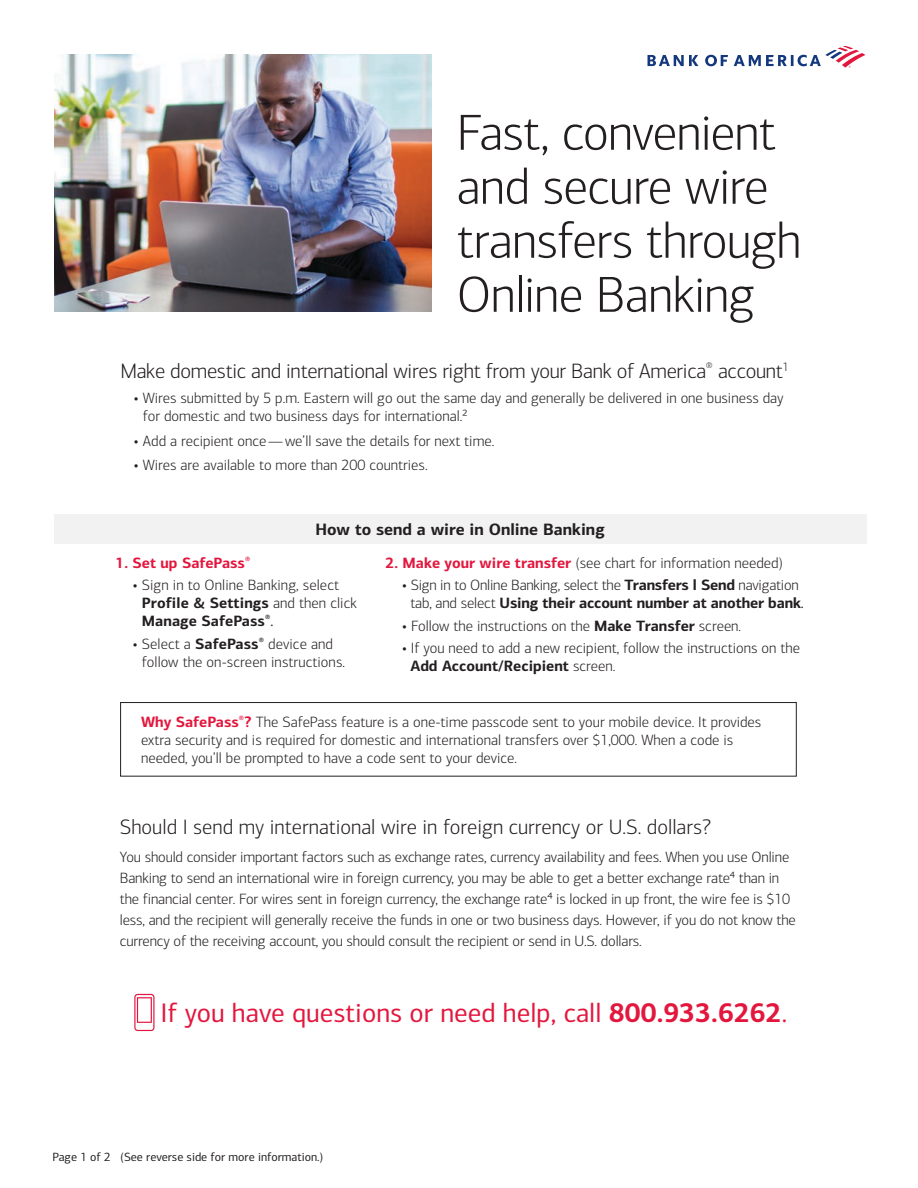
<style>
.page{position:relative;width:918px;height:1188px;background:#fff}
.page>*{position:absolute;margin:0;border:0;box-sizing:border-box;transform-origin:0 0}
.t1{font:300 51px/54px "Connections";letter-spacing:-.015em;color:#231f20}
.t2{font:27px "Connections";color:#e3173e}
.t3{font:300 21px "Connections";letter-spacing:-.015em;color:#231f20}
.t4{font:700 16.5px "Connections";color:#231f20}
.t5{font:300 15px/18px "Connections";color:#231f20}
.t6{font:700 15px "Connections";color:#e3173e}
.t7{font:12px "Connections";color:#231f20}
.s1{font-weight:400}
.s2{font-weight:700}
.s3{font-weight:700;color:#e3173e}
</style>
<div class="page">
<img style="left:54px;top:54px;width:378px;height:258px">
<svg style="left:648px;top:46px;width:218px;height:22px"></svg>
<svg style="left:134px;top:994px;width:21px;height:37px"></svg>
<div style="left:120px;top:702px;width:676px;height:74px;border:1px solid #231f20"></div>
<div style="left:54px;top:514px;width:812px;height:29px;background:#f2f2f3"></div>
<h1 class="t1" style="left:457px;top:106px;width:346px">Fast, convenient and secure wire transfers through<br>Online Banking</h1>
<h3 class="t3" style="left:120px;top:359px;width:670px">Make domestic and international wires right from your Bank of America<sup>®</sup> account<sup>1</sup></h3>
<p class="t5" style="left:143px;top:389px;width:642px;text-indent:-9px"><span class="s1">•</span> Wires submitted by 5 p.m. Eastern will go out the same day and generally be delivered in one business day for domestic and two business days for international.²</p>
<p class="t5" style="left:134px;top:432px;width:362px"><span class="s1">•</span> Add a recipient once—we’ll save the details for next time.</p>
<p class="t5" style="left:134px;top:457px;width:295px"><span class="s1">•</span> Wires are available to more than 200 countries.</p>
<p class="t4" style="left:316px;top:519px;width:290px">How to send a wire in Online Banking</p>
<p class="t6" style="left:116px;top:554px;width:136px">1. Set up SafePass<sup>®</sup></p>
<p class="t5" style="left:142px;top:576px;width:217px;text-indent:-9px"><span class="s1">•</span> Sign in to Online Banking, select<br><span class="s2">Profile &amp; Settings</span> and then click<br><span class="s2">Manage SafePass</span><sup>®</sup><span class="s1">.</span></p>
<p class="t5" style="left:142px;top:635px;width:205px;text-indent:-9px"><span class="s1">•</span> Select a <span class="s2">SafePass</span><sup>®</sup> device and follow the on-screen instructions.</p>
<p class="t5" style="left:386px;top:554px;width:399px"><span class="s3">2. Make your wire transfer</span> (see chart for information needed)</p>
<p class="t5" style="left:402px;top:576px;width:403px;text-align:center"><span class="s1">•</span> Sign in to Online Banking, select the <span class="s2">Transfers l Send</span> navigation tab, and select <span class="s2">Using their account number at another bank</span><span class="s1">.</span></p>
<p class="t5" style="left:402px;top:617px;width:341px"><span class="s1">•</span> Follow the instructions on the <span class="s2">Make Transfer</span> screen.</p>
<p class="t5" style="left:410px;top:639px;width:391px;text-indent:-8px"><span class="s1">•</span> If you need to add a new recipient, follow the instructions on the<br><span class="s2">Add Account/Recipient</span> screen.</p>
<p class="t5" style="left:141px;top:713px;width:622px"><span class="s3">Why SafePass</span><sup>®</sup><span class="s3">?</span> The SafePass feature is a one-time passcode sent to your mobile device. It provides extra security and is required for domestic and international transfers over $1,000. When a code is needed, you’ll be prompted to have a code sent to your device.</p>
<h3 class="t3" style="left:120px;top:815px;width:593px">Should I send my international wire in foreign currency or U.S. dollars?</h3>
<p class="t5" style="left:120px;top:847px;width:677px;line-height:21px">You should consider important factors such as exchange rates, currency availability and fees. When you use Online Banking to send an international wire in foreign currency, you may be able to get a better exchange rate⁴ than in the financial center. For wires sent in foreign currency, the exchange rate⁴ is locked in up front, the wire fee is $10 less, and the recipient will generally receive the funds in one or two business days. However, if you do not know the currency of the receiving account, you should consult the recipient or send in U.S. dollars.</p>
<h2 class="t2" style="left:160px;top:996px;width:629px">If you have questions or need help, call <span class="s2">800.933.6262</span>.</h2>
<p class="t7" style="left:52px;top:1150px;width:272px">Page 1 of 2 (See reverse side for more information.)</p>
</div>
